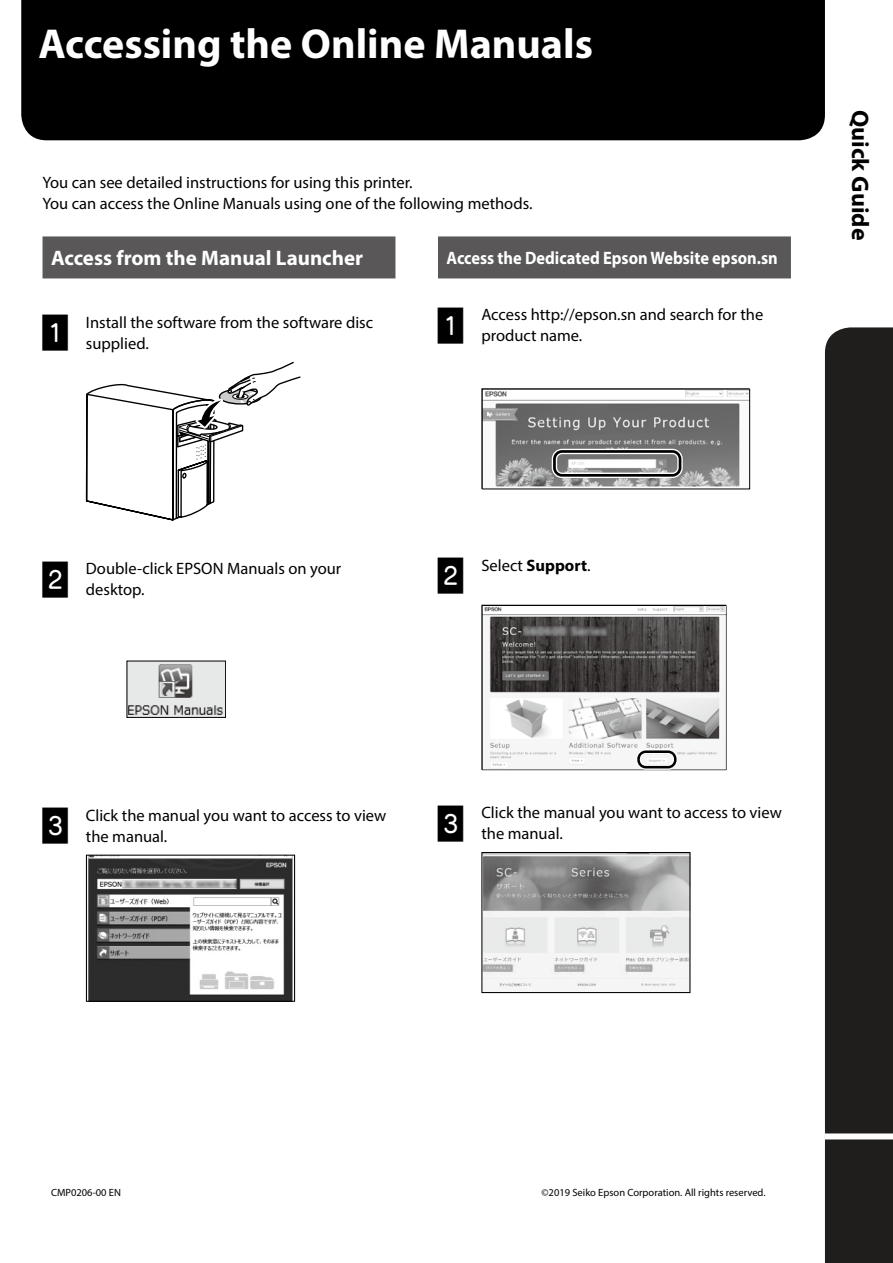
<style>
.page{position:relative;width:893px;height:1263px;background:#fff}
.page>*{position:absolute;margin:0;border:0;box-sizing:border-box;transform-origin:0 0}
.t1{font:700 42px "Myriad Pro";color:#fff}
.t2{font:36px "JNB3 TP";color:#000}
.t3{font:700 24px "Myriad Pro";color:#000}
.t4{font:700 21px "Myriad Pro";color:#fff}
.t5{font:700 18px "Myriad Pro";color:#fff;scale:.91 1}
.t6{font:16.5px/21px "Myriad Pro";color:#000}
.t7{font:10.5px "Myriad Pro";color:#000}
.s1{font-weight:700}
</style>
<div class="page">
<div style="left:825px;top:327px;width:68px;height:936px;background:#1f1e1d"></div>
<div style="left:825px;top:1133px;width:68px;height:6px;background:#fff"></div>
<div style="left:21px;top:0;width:804px;height:140px;background:#000"></div>
<div style="left:43px;top:236px;width:352px;height:42px;background:#595757"></div>
<svg style="left:86px;top:362px;width:215px;height:159px"></svg>
<img style="left:129px;top:663px;width:95px;height:53px">
<div style="left:127px;top:661px;width:99px;height:57px;border:1px solid #000"></div>
<svg style="left:86px;top:855px;width:209px;height:147px"></svg>
<div style="left:438px;top:236px;width:353px;height:42px;background:#595757"></div>
<svg style="left:481px;top:388px;width:269px;height:101px"></svg>
<div style="left:552px;top:449px;width:131px;height:29px;border:5px solid #fff;border-radius:8px"></div>
<div style="left:553px;top:450px;width:128px;height:27px;border:3px solid #000;border-radius:8px"></div>
<svg style="left:481px;top:605px;width:245px;height:165px"></svg>
<svg style="left:481px;top:852px;width:209px;height:141px"></svg>
<h1 class="t1" style="left:38px;top:17px;width:556px">Accessing the Online Manuals</h1>
<p class="t6" style="left:43px;top:172px;width:491px">You can see detailed instructions for using this printer.<br>You can access the Online Manuals using one of the following methods.</p>
<p class="t4" style="left:51px;top:244px;width:314px">Access from the Manual Launcher</p>
<p class="t5" style="left:446px;top:246px;width:366px">Access the Dedicated Epson Website epson.sn</p>
<h2 class="t2" style="left:438px;top:307px;width:30px">A</h2>
<p class="t6" style="left:481px;top:304px;width:283px">Access http://epson.sn and search for the product name.</p>
<h2 class="t2" style="left:43px;top:315px;width:30px">A</h2>
<p class="t6" style="left:86px;top:311px;width:289px">Install the software from the software disc supplied.</p>
<h3 class="t3" style="left:876px;top:110px;width:132px;rotate:90deg">Quick Guide</h3>
<h2 class="t2" style="left:43px;top:561px;width:30px">B</h2>
<p class="t6" style="left:86px;top:558px;width:257px">Double-click EPSON Manuals on your desktop.</p>
<h2 class="t2" style="left:438px;top:558px;width:30px">B</h2>
<p class="t6" style="left:481px;top:554px;width:111px">Select <span class="s1">Support</span>.</p>
<h2 class="t2" style="left:43px;top:808px;width:30px">C</h2>
<p class="t6" style="left:86px;top:804px;width:302px">Click the manual you want to access to view the manual.</p>
<h2 class="t2" style="left:438px;top:805px;width:30px">C</h2>
<p class="t6" style="left:481px;top:802px;width:302px">Click the manual you want to access to view the manual.</p>
<p class="t7" style="left:51px;top:1186px;width:71px">CMP0206-00 EN</p>
<p class="t7" style="left:541px;top:1186px;width:226px">©2019 Seiko Epson Corporation. All rights reserved.</p>
</div>
